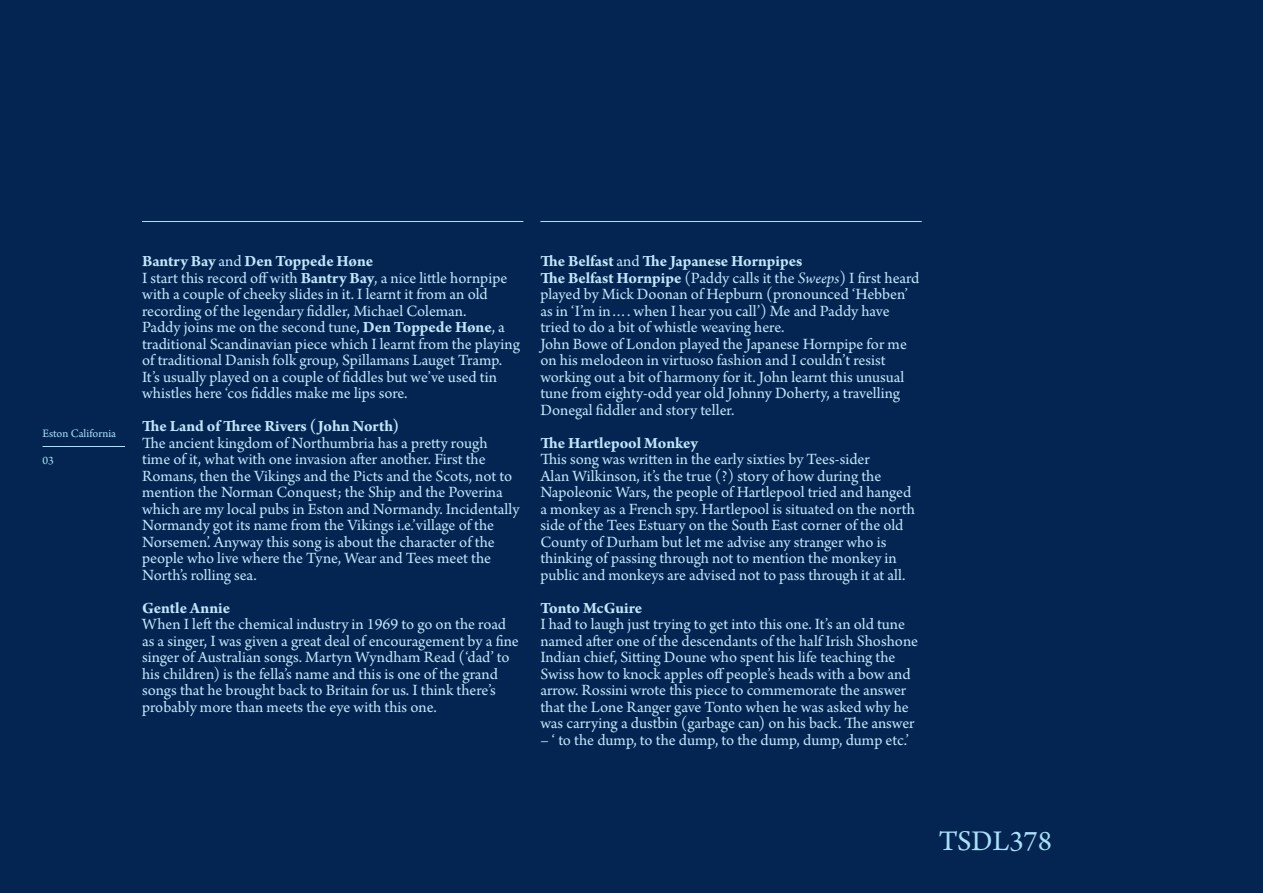
<style>
.page{position:relative;width:1263px;height:893px;background:#042552}
.page>*{position:absolute;margin:0;border:0;box-sizing:border-box;transform-origin:0 0}
.t1{font:30px "Arno Pro";color:#aae0f9}
.t2{font:16.5px/16.5px "Arno Pro";color:#c0e7fa}
.t3{font:700 16.5px "Arno Pro";letter-spacing:-.005em;color:#c0e7fa}
.t4{font:12px "Arno Pro";color:#aae0f9}
.s1{font-weight:400}
.s2{font-weight:700}
.s3{font-style:italic}
</style>
<div class="page">
<hr style="left:43px;top:446px;width:82px;height:1px;background:#aae0f9">
<hr style="left:142px;top:221px;width:381px;height:1px;background:#aae0f9">
<hr style="left:540px;top:221px;width:382px;height:1px;background:#aae0f9">
<p class="t4" style="left:43px;top:427px;width:75px">Eston California</p>
<p class="t4" style="left:43px;top:454px;width:13px">03</p>
<p class="t3" style="left:142px;top:252px;width:233px">Bantry Bay <span class="s1">and</span> Den Toppede Høne</p>
<p class="t2" style="left:142px;top:270px;width:379px">I start this record off with <span class="s2">Bantry Bay</span>, a nice little hornpipe with a couple of cheeky slides in it. I learnt it from an old recording of the legendary fiddler, Michael Coleman.<br>Paddy joins me on the second tune, <span class="s2">Den Toppede Høne</span>, a traditional Scandinavian piece which I learnt from the playing of traditional Danish folk group, Spillamans Lauget Tramp.<br>It’s usually played on a couple of fiddles but we’ve used tin whistles here ‘cos fiddles make me lips sore.</p>
<p class="t3" style="left:142px;top:417px;width:258px">The Land of Three Rivers (John North)</p>
<p class="t2" style="left:142px;top:435px;width:379px">The ancient kingdom of Northumbria has a pretty rough time of it, what with one invasion after another. First the Romans, then the Vikings and the Picts and the Scots, not to mention the Norman Conquest; the Ship and the Poverina which are my local pubs in Eston and Normandy. Incidentally Normandy got its name from the Vikings i.e.’village of the Norsemen’. Anyway this song is about the character of the people who live where the Tyne, Wear and Tees meet the North’s rolling sea.</p>
<p class="t3" style="left:142px;top:598px;width:90px">Gentle Annie</p>
<p class="t2" style="left:142px;top:617px;width:378px">When I left the chemical industry in 1969 to go on the road as a singer, I was given a great deal of encouragement by a fine singer of Australian songs. Martyn Wyndham Read (‘dad’ to his children) is the fella’s name and this is one of the grand songs that he brought back to Britain for us. I think there’s probably more than meets the eye with this one.</p>
<p class="t3" style="left:540px;top:252px;width:264px">The Belfast <span class="s1">and</span> The Japanese Hornpipes</p>
<p class="t2" style="left:540px;top:270px;width:381px"><span class="s2">The Belfast Hornpipe</span> (Paddy calls it the <span class="s3">Sweeps</span>) I first heard played by Mick Doonan of Hepburn (pronounced ‘Hebben’ as in ‘I’m in…. when I hear you call’) Me and Paddy have tried to do a bit of whistle weaving here.</p>
<p class="t2" style="left:540px;top:336px;width:368px">John Bowe of London played the Japanese Hornpipe for me on his melodeon in virtuoso fashion and I couldn’t resist working out a bit of harmony for it. John learnt this unusual tune from eighty-odd year old Johnny Doherty, a travelling Donegal fiddler and story teller.</p>
<p class="t3" style="left:540px;top:433px;width:159px">The Hartlepool Monkey</p>
<p class="t2" style="left:540px;top:452px;width:376px">This song was written in the early sixties by Tees-sider<br>Alan Wilkinson, it’s the true (?) story of how during the Napoleonic Wars, the people of Hartlepool tried and hanged a monkey as a French spy. Hartlepool is situated on the north side of the Tees Estuary on the South East corner of the old County of Durham but let me advise any stranger who is thinking of passing through not to mention the monkey in public and monkeys are advised not to pass through it at all.</p>
<p class="t3" style="left:540px;top:598px;width:103px">Tonto McGuire</p>
<p class="t2" style="left:540px;top:617px;width:379px">I had to laugh just trying to get into this one. It’s an old tune named after one of the descendants of the half Irish Shoshone Indian chief, Sitting Doune who spent his life teaching the Swiss how to knock apples off people’s heads with a bow and arrow. Rossini wrote this piece to commemorate the answer that the Lone Ranger gave Tonto when he was asked why he was carrying a dustbin (garbage can) on his back. The answer</p>
<p class="t2" style="left:540px;top:732px;width:370px">– ‘ to the dump, to the dump, to the dump, dump, dump etc.’</p>
<p class="t1" style="left:939px;top:824px;width:115px">TSDL378</p>
</div>
